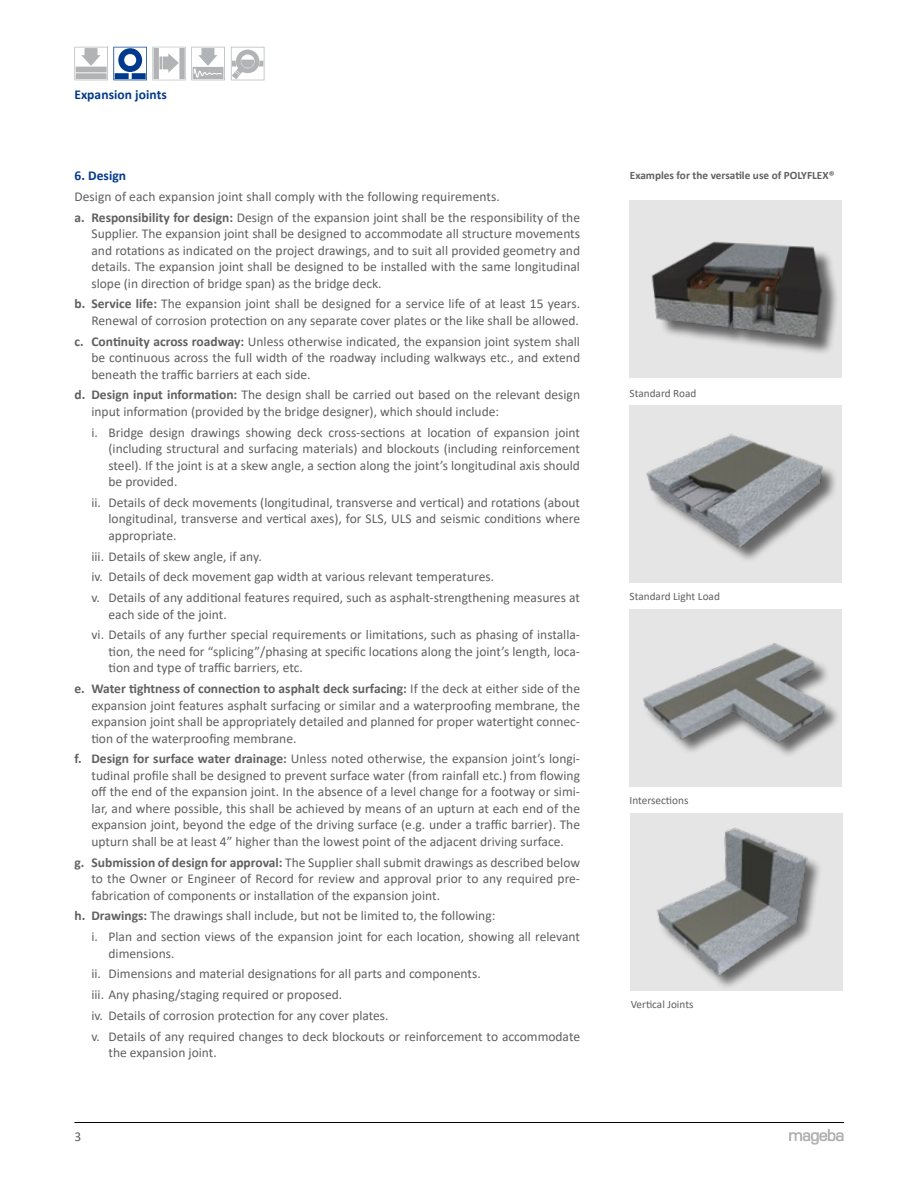
<style>
.page{position:relative;width:918px;height:1188px;background:#fff}
.page>*{position:absolute;margin:0;border:0;box-sizing:border-box;transform-origin:0 0}
.t1{font:13.5px/16.5px "Calibri";color:#616060}
.t2{font:700 13.5px "Calibri";letter-spacing:.005em;color:#003a8c}
.t3{font:11.25px "Calibri";color:#616060}
.t4{font:700 11.25px "Calibri";color:#616060}
.s1{font-weight:700}
</style>
<div class="page">
<svg style="left:789px;top:1129px;width:55px;height:16px"></svg>
<hr style="left:74px;top:1122px;width:770px;height:1px;background:#000">
<svg style="left:74px;top:47px;width:151px;height:34px"></svg>
<svg style="left:231px;top:47px;width:34px;height:33px"></svg>
<svg style="left:232px;top:72px;width:7px;height:7px"></svg>
<svg style="left:630px;top:405px;width:212px;height:178px;background:#c4c5c6"></svg>
<svg style="left:630px;top:610px;width:212px;height:177px;background:#c6c6c6"></svg>
<svg style="left:631px;top:813px;width:212px;height:177px;background:#bfbfc0"></svg>
<div style="left:630px;top:201px;width:212px;height:177px;background:#e6e5e6"></div>
<div style="left:655px;top:245px;width:185px;height:111px;background:#000;opacity:.57"></div>
<img style="left:644px;top:228px;width:188px;height:129px">
<p class="t2" style="left:74px;top:85px;width:94px">Expansion joints</p>
<p class="t2" style="left:74px;top:166px;width:53px">6. Design</p>
<p class="t1" style="left:74px;top:186px;width:507px;line-height:20.7px">Design of each expansion joint shall comply with the following requirements.<br><span class="s1">a. Responsibility for design:</span> Design of the expansion joint shall be the responsibility of the</p>
<p class="t1" style="left:91px;top:225px;width:490px;text-align:justify">Supplier. The expansion joint shall be designed to accommodate all structure movements and rotations as indicated on the project drawings, and to suit all provided geometry and details. The expansion joint shall be designed to be installed with the same longitudinal slope (in direction of bridge span) as the bridge deck.</p>
<p class="t1" style="left:74px;top:295px;width:507px;text-align:right"><span class="s1">b. Service life:</span> The expansion joint shall be designed for a service life of at least 15 years.<br>Renewal of corrosion protection on any separate cover plates or the like shall be allowed.</p>
<p class="t1" style="left:91px;top:333px;width:490px;text-align:justify;text-indent:-17px"><span class="s1">c. Continuity across roadway:</span> Unless otherwise indicated, the expansion joint system shall be continuous across the full width of the roadway including walkways etc., and extend beneath the traffic barriers at each side.</p>
<p class="t1" style="left:91px;top:386px;width:490px;text-indent:-17px"><span class="s1">d. Design input information:</span> The design shall be carried out based on the relevant design input information (provided by the bridge designer), which should include:</p>
<p class="t1" style="left:108px;top:424px;width:473px;text-align:justify;text-indent:-17px">i. Bridge design drawings showing deck cross-sections at location of expansion joint (including structural and surfacing materials) and blockouts (including reinforcement steel). If the joint is at a skew angle, a section along the joint’s longitudinal axis should be provided.</p>
<p class="t1" style="left:108px;top:494px;width:473px;text-align:justify;text-indent:-17px">ii. Details of deck movements (longitudinal, transverse and vertical) and rotations (about longitudinal, transverse and vertical axes), for SLS, ULS and seismic conditions where appropriate.</p>
<p class="t1" style="left:91px;top:545px;width:490px;line-height:20.7px">iii. Details of skew angle, if any.<br>iv. Details of deck movement gap width at various relevant temperatures.<br>v. Details of any additional features required, such as asphalt-strengthening measures at</p>
<p class="t1" style="left:91px;top:603px;width:490px;line-height:20.7px;text-indent:17px">each side of the joint.<br>vi. Details of any further special requirements or limitations, such as phasing of installa-</p>
<p class="t1" style="left:108px;top:643px;width:473px">tion, the need for “splicing”/phasing at specific locations along the joint’s length, loca&shy;tion and type of traffic barriers, etc.</p>
<p class="t1" style="left:91px;top:680px;width:490px;text-align:justify;text-indent:-17px"><span class="s1">e. Water tightness of connection to asphalt deck surfacing:</span> If the deck at either side of the expansion joint features asphalt surfacing or similar and a waterproofing membrane, the expansion joint shall be appropriately detailed and planned for proper watertight connec&shy;tion of the waterproofing membrane.</p>
<p class="t1" style="left:91px;top:750px;width:490px;text-align:justify;text-indent:-17px"><span class="s1">f. Design for surface water drainage:</span> Unless noted otherwise, the expansion joint’s longi&shy;tudinal profile shall be designed to prevent surface water (from rainfall etc.) from flowing off the end of the expansion joint. In the absence of a level change for a footway or simi&shy;lar, and where possible, this shall be achieved by means of an upturn at each end of the expansion joint, beyond the edge of the driving surface (e.g. under a traffic barrier). The upturn shall be at least 4” higher than the lowest point of the adjacent driving surface.</p>
<p class="t1" style="left:91px;top:854px;width:490px;text-align:justify;text-indent:-17px"><span class="s1">g. Submission of design for approval:</span> The Supplier shall submit drawings as described below to the Owner or Engineer of Record for review and approval prior to any required pre&shy;fabrication of components or installation of the expansion joint.</p>
<p class="t1" style="left:91px;top:905px;width:490px;line-height:20.7px;text-indent:-17px"><span class="s1">h. Drawings:</span> The drawings shall include, but not be limited to, the following:<br>i. Plan and section views of the expansion joint for each location, showing all relevant</p>
<p class="t1" style="left:91px;top:942px;width:490px;line-height:20.7px;text-indent:17px">dimensions.<br>ii. Dimensions and material designations for all parts and components.<br>iii. Any phasing/staging required or proposed.<br>iv. Details of corrosion protection for any cover plates.<br>v. Details of any required changes to deck blockouts or reinforcement to accommodate</p>
<p class="t1" style="left:108px;top:1044px;width:110px">the expansion joint.</p>
<p class="t1" style="left:74px;top:1128px;width:8px">3</p>
<p class="t4" style="left:630px;top:167px;width:206px">Examples for the versatile use of POLYFLEX®</p>
<p class="t3" style="left:630px;top:385px;width:68px">Standard Road</p>
<p class="t3" style="left:630px;top:589px;width:92px">Standard Light Load</p>
<p class="t3" style="left:630px;top:792px;width:60px">Intersections</p>
<p class="t3" style="left:631px;top:997px;width:64px">Vertical Joints</p>
</div>
